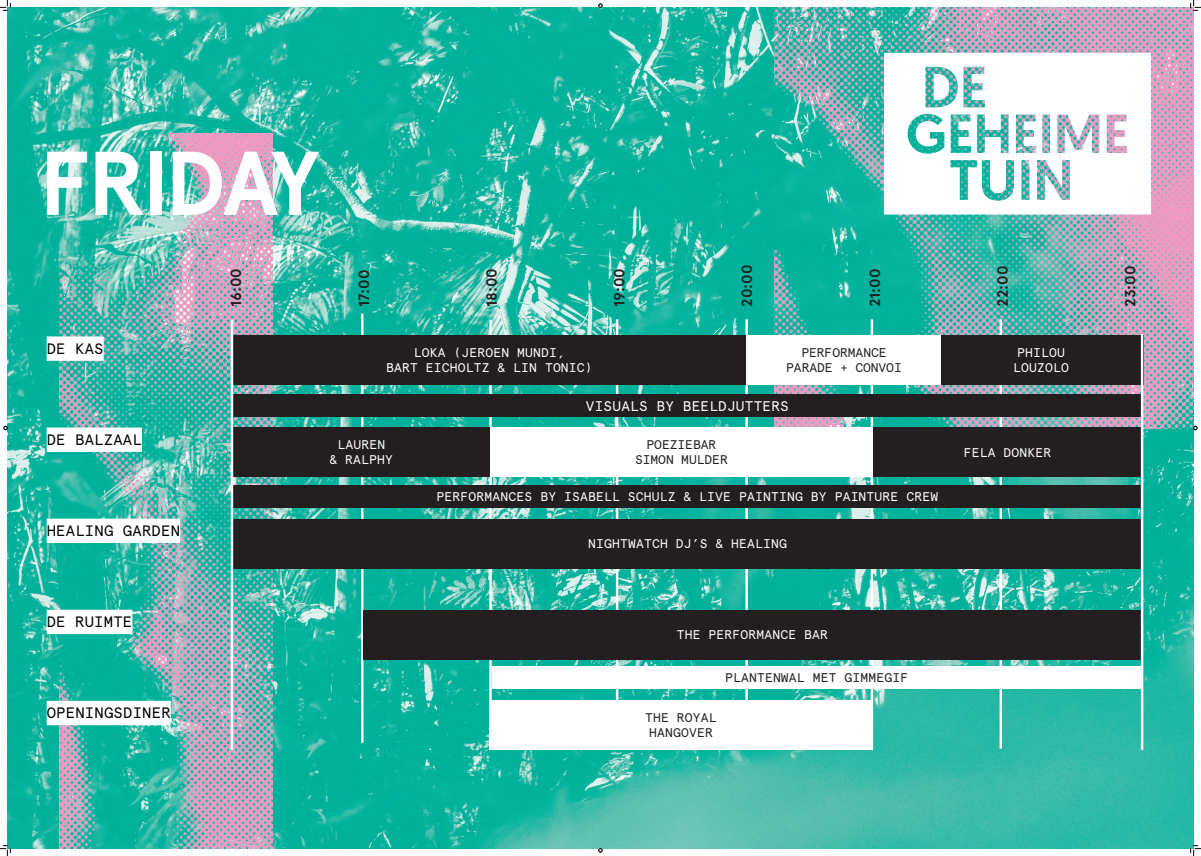
<style>
.page{position:relative;width:1201px;height:856px;background:#fff}
.page>*{position:absolute;margin:0;border:0;box-sizing:border-box;transform-origin:0 0}
.t1{font:700 90.16px "Apercu Pro";letter-spacing:-.05em;color:#fff}
.t2{font:15.08px "Apercu Mono";letter-spacing:.015em;color:#000001}
.t3{font:700 14.87px "Apercu";letter-spacing:-.005em;color:#231f20}
.t4{font:13.96px "Apercu Mono";letter-spacing:.015em;color:#fff}
.t5{font:12.6px/14.7px "Apercu Mono";letter-spacing:.015em;color:#fff;text-align:center}
.t6{font:12.6px/14.7px "Apercu Mono";letter-spacing:-.005em;color:#231f20;text-align:center}
.t7{font:12.6px/14.7px "Apercu Mono";letter-spacing:.015em;color:#231f20;text-align:center}
</style>
<div class="page">
<img style="left:7px;top:7px;width:1186px;height:841px">
<img style="left:774px;top:7px;width:419px;height:421px">
<img style="left:60px;top:134px;width:213px;height:714px">
<hr style="left:489px;top:319px;width:2px;height:430px;background:#fff">
<hr style="left:361px;top:313px;width:2px;height:429px;background:#fff">
<hr style="left:616px;top:319px;width:2px;height:429px;background:#fff">
<hr style="left:745px;top:319px;width:2px;height:429px;background:#fff">
<hr style="left:870px;top:319px;width:3px;height:429px;background:#fff">
<hr style="left:999px;top:319px;width:2px;height:429px;background:#fff">
<svg style="left:883px;top:53px;width:267px;height:161px"></svg>
<div style="left:47px;top:336px;width:57px;height:24px;background:#fff"></div>
<div style="left:47px;top:427px;width:95px;height:24px;background:#fff"></div>
<div style="left:47px;top:518px;width:133px;height:24px;background:#fff"></div>
<div style="left:47px;top:609px;width:85px;height:24px;background:#fff"></div>
<div style="left:47px;top:700px;width:124px;height:24px;background:#fff"></div>
<div style="left:233px;top:518px;width:908px;height:50px;background:#231f20"></div>
<div style="left:233px;top:335px;width:512px;height:49px;background:#231f20"></div>
<div style="left:233px;top:427px;width:256px;height:50px;background:#231f20"></div>
<div style="left:938px;top:335px;width:205px;height:49px;background:#231f20"></div>
<div style="left:873px;top:427px;width:269px;height:50px;background:#231f20"></div>
<div style="left:747px;top:335px;width:193px;height:49px;background:#fff"></div>
<div style="left:491px;top:427px;width:380px;height:50px;background:#fff"></div>
<div style="left:364px;top:609px;width:776px;height:50px;background:#231f20"></div>
<div style="left:491px;top:666px;width:650px;height:22px;background:#fff"></div>
<div style="left:233px;top:484px;width:908px;height:23px;background:#231f20"></div>
<div style="left:489px;top:700px;width:383px;height:49px;background:#fff"></div>
<div style="left:233px;top:394px;width:908px;height:22px;background:#231f20"></div>
<hr style="left:1140px;top:334px;width:3px;height:415px;background:#fff">
<hr style="left:231px;top:319px;width:2px;height:430px;background:#fff">
<svg style="left:0;top:0;width:11px;height:11px"></svg>
<svg style="left:0;top:844px;width:11px;height:11px"></svg>
<svg style="left:1190px;top:0;width:10px;height:11px"></svg>
<svg style="left:1190px;top:844px;width:10px;height:11px"></svg>
<svg style="left:598px;top:3px;width:4px;height:5px"></svg>
<svg style="left:598px;top:847px;width:4px;height:5px"></svg>
<svg style="left:4px;top:425px;width:4px;height:5px"></svg>
<svg style="left:1193px;top:425px;width:4px;height:5px"></svg>
<h1 class="t1" style="left:39px;top:115px;width:282px">FRIDAY</h1>
<p class="t2" style="left:47px;top:339px;width:58px">DE KAS</p>
<p class="t2" style="left:47px;top:430px;width:97px">DE BALZAAL</p>
<p class="t2" style="left:47px;top:521px;width:135px">HEALING GARDEN</p>
<p class="t2" style="left:47px;top:612px;width:87px">DE RUIMTE</p>
<p class="t2" style="left:47px;top:703px;width:126px">OPENINGSDINER</p>
<p class="t3" style="left:227px;top:306px;width:40px;rotate:-90deg">16:00</p>
<p class="t3" style="left:355px;top:306px;width:39px;rotate:-90deg">17:00</p>
<p class="t3" style="left:482px;top:306px;width:40px;rotate:-90deg">18:00</p>
<p class="t3" style="left:610px;top:306px;width:40px;rotate:-90deg">19:00</p>
<p class="t3" style="left:738px;top:306px;width:43px;rotate:-90deg">20:00</p>
<p class="t3" style="left:865px;top:306px;width:40px;rotate:-90deg">21:00</p>
<p class="t3" style="left:993px;top:306px;width:43px;rotate:-90deg">22:00</p>
<p class="t3" style="left:1121px;top:306px;width:43px;rotate:-90deg">23:00</p>
<p class="t5" style="left:386px;top:345px;width:208px">LOKA (JEROEN MUNDI,<br>BART EICHOLTZ &amp; LIN TONIC)</p>
<p class="t6" style="left:786px;top:345px;width:117px">PERFORMANCE<br>PARADE + CONVOI</p>
<p class="t5" style="left:329px;top:437px;width:65px">LAUREN<br>&amp; RALPHY</p>
<p class="t4" style="left:586px;top:397px;width:204px">VISUALS BY BEELDJUTTERS</p>
<p class="t6" style="left:635px;top:437px;width:94px">POEZIEBAR<br>SIMON MULDER</p>
<p class="t5" style="left:436px;top:488px;width:503px">PERFORMANCES BY ISABELL SCHULZ &amp; LIVE PAINTING BY PAINTURE CREW</p>
<p class="t5" style="left:588px;top:536px;width:200px">NIGHTWATCH DJ’S &amp; HEALING</p>
<p class="t5" style="left:1013px;top:345px;width:57px">PHILOU<br>LOUZOLO</p>
<p class="t5" style="left:963px;top:444px;width:89px">FELA DONKER</p>
<p class="t5" style="left:676px;top:627px;width:153px">THE PERFORMANCE BAR</p>
<p class="t7" style="left:725px;top:670px;width:185px">PLANTENWAL MET GIMMEGIF</p>
<p class="t7" style="left:645px;top:710px;width:73px">THE ROYAL<br>HANGOVER</p>
</div>
